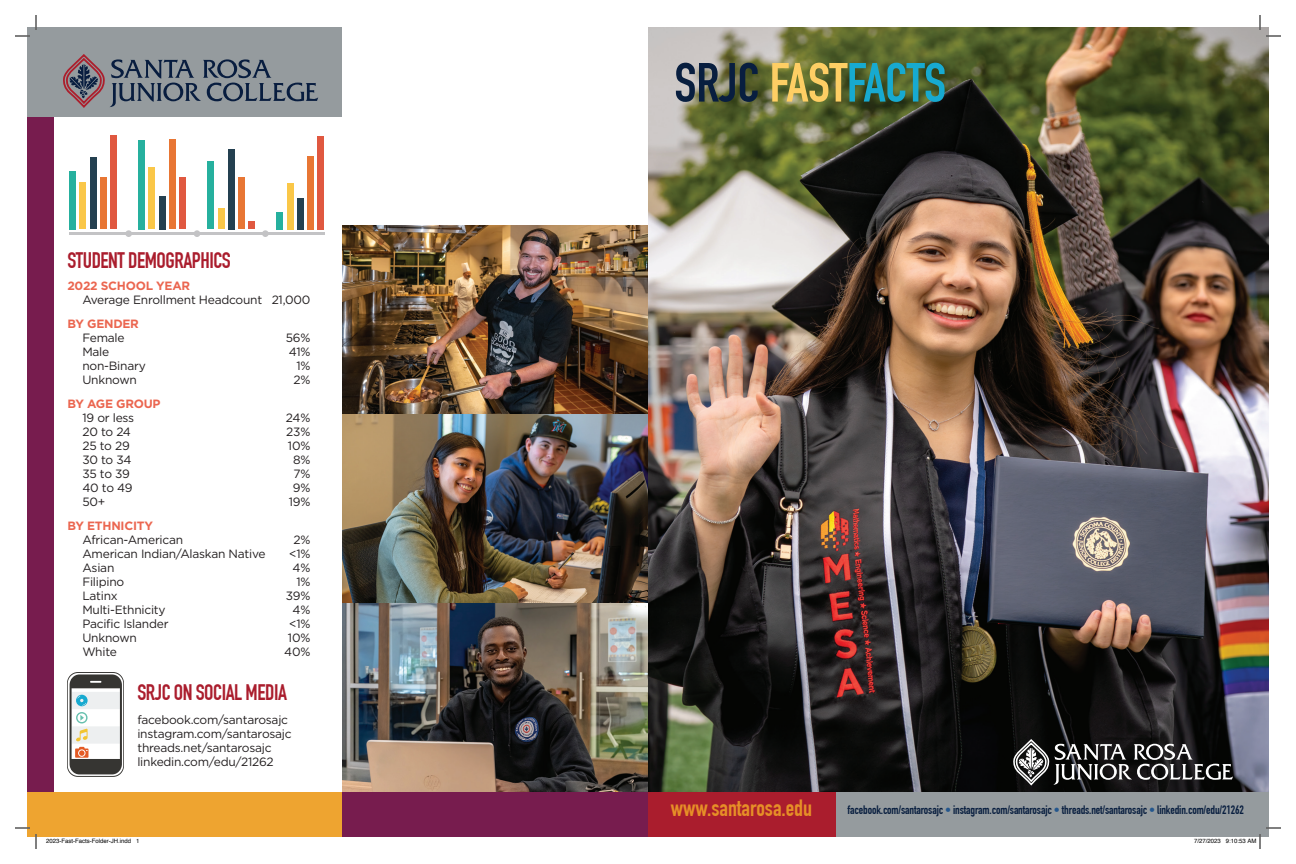
<style>
.page{position:relative;width:1296px;height:864px;background:#fff}
.page>*{position:absolute;margin:0;border:0;box-sizing:border-box;transform-origin:0 0}
.t1{font:700 54.2px "DIN Condensed";letter-spacing:-.01em;color:#17aad0}
.t2{font:700 23px "DIN Condensed";color:#e68f27}
.t3{font:700 22px "DIN Condensed";letter-spacing:-.02em;color:#aa1d2d}
.t4{font:12px/14px "Gotham";letter-spacing:-.02em;color:#231f20}
.t5{font:700 12px "DIN Condensed";letter-spacing:-.01em;color:#081e3f}
.t6{font:700 12px "Gotham";letter-spacing:-.02em;color:#eb6650}
.t7{font:6px "Helvetica";color:#000}
.s1{color:#081e3f}
.s2{color:#fece64}
.s3{color:#25578d}
</style>
<div class="page">
<div style="left:27px;top:27px;width:315px;height:90px;background:#959b9e"></div>
<img style="left:648px;top:27px;width:621px;height:765px">
<div style="left:648px;top:792px;width:621px;height:45px;background:#959b9e"></div>
<img style="left:342px;top:225px;width:306px;height:189px">
<img style="left:342px;top:414px;width:306px;height:189px">
<img style="left:342px;top:603px;width:306px;height:189px">
<div style="left:342px;top:792px;width:306px;height:45px;background:#771c4e"></div>
<div style="left:27px;top:792px;width:315px;height:45px;background:#eea430"></div>
<div style="left:27px;top:117px;width:27px;height:675px;background:#771c4e"></div>
<svg style="left:63px;top:55px;width:255px;height:53px"></svg>
<div style="left:69px;top:171px;width:7px;height:58px;background:#26b09e"></div>
<div style="left:79px;top:183px;width:7px;height:46px;background:#fac748"></div>
<div style="left:90px;top:157px;width:6px;height:72px;background:#244050"></div>
<div style="left:100px;top:178px;width:7px;height:51px;background:#e87634"></div>
<div style="left:110px;top:135px;width:7px;height:94px;background:#e05840"></div>
<div style="left:138px;top:140px;width:7px;height:89px;background:#26b09e"></div>
<div style="left:149px;top:168px;width:6px;height:61px;background:#fac748"></div>
<div style="left:159px;top:196px;width:7px;height:33px;background:#244050"></div>
<div style="left:169px;top:140px;width:7px;height:89px;background:#e87634"></div>
<div style="left:179px;top:178px;width:7px;height:51px;background:#e05840"></div>
<div style="left:207px;top:162px;width:7px;height:67px;background:#26b09e"></div>
<div style="left:218px;top:208px;width:6px;height:21px;background:#fac748"></div>
<div style="left:228px;top:149px;width:7px;height:80px;background:#244050"></div>
<div style="left:239px;top:178px;width:6px;height:51px;background:#e87634"></div>
<div style="left:248px;top:222px;width:7px;height:7px;background:#e05840"></div>
<div style="left:277px;top:213px;width:6px;height:17px;background:#26b09e"></div>
<div style="left:287px;top:183px;width:7px;height:47px;background:#fac748"></div>
<div style="left:297px;top:198px;width:7px;height:32px;background:#244050"></div>
<div style="left:308px;top:156px;width:6px;height:74px;background:#e87634"></div>
<div style="left:317px;top:136px;width:7px;height:94px;background:#e05840"></div>
<hr style="left:69px;top:233px;width:256px;height:2px;background:#c3c3c5">
<div style="left:125px;top:230px;width:7px;height:7px;background:#c3c3c5;border-radius:50%"></div>
<div style="left:194px;top:230px;width:6px;height:7px;background:#c3c3c5;border-radius:50%"></div>
<div style="left:262px;top:230px;width:7px;height:7px;background:#c3c3c5;border-radius:50%"></div>
<svg style="left:67px;top:672px;width:57px;height:105px"></svg>
<div style="left:648px;top:792px;width:187px;height:45px;background:#aa1d2d"></div>
<svg style="left:15px;top:15px;width:22px;height:22px"></svg>
<svg style="left:15px;top:827px;width:22px;height:22px"></svg>
<svg style="left:1259px;top:15px;width:22px;height:22px"></svg>
<svg style="left:1259px;top:827px;width:22px;height:22px"></svg>
<svg style="left:1013px;top:740px;width:220px;height:46px"></svg>
<h2 class="t3" style="left:67px;top:247px;width:165px">STUDENT DEMOGRAPHICS</h2>
<h3 class="t6" style="left:67px;top:277px;width:124px">2022 SCHOOL YEAR</h3>
<p class="t4" style="left:82px;top:292px;width:229px">Average Enrollment Headcount 21,000</p>
<h3 class="t6" style="left:67px;top:315px;width:73px">BY GENDER</h3>
<p class="t4" style="left:82px;top:330px;width:44px">Female</p>
<p class="t4" style="left:286px;top:330px;width:26px">56%</p>
<p class="t4" style="left:82px;top:344px;width:28px">Male</p>
<p class="t4" style="left:289px;top:344px;width:23px">41%</p>
<p class="t4" style="left:82px;top:358px;width:65px">non-Binary</p>
<p class="t4" style="left:296px;top:358px;width:16px">1%</p>
<p class="t4" style="left:82px;top:372px;width:56px">Unknown</p>
<p class="t4" style="left:293px;top:372px;width:18px">2%</p>
<h3 class="t6" style="left:67px;top:395px;width:95px">BY AGE GROUP</h3>
<p class="t4" style="left:82px;top:410px;width:53px">19 or less</p>
<p class="t4" style="left:286px;top:410px;width:26px">24%</p>
<p class="t4" style="left:82px;top:424px;width:50px">20 to 24</p>
<p class="t4" style="left:286px;top:424px;width:26px">23%</p>
<p class="t4" style="left:82px;top:438px;width:49px">25 to 29</p>
<p class="t4" style="left:288px;top:438px;width:24px">10%</p>
<p class="t4" style="left:82px;top:452px;width:51px">30 to 34</p>
<p class="t4" style="left:293px;top:452px;width:19px">8%</p>
<p class="t4" style="left:82px;top:466px;width:49px">35 to 39</p>
<p class="t4" style="left:293px;top:466px;width:18px">7%</p>
<p class="t4" style="left:82px;top:480px;width:52px">40 to 49</p>
<p class="t4" style="left:293px;top:480px;width:19px">9%</p>
<p class="t4" style="left:82px;top:494px;width:24px">50+</p>
<p class="t4" style="left:289px;top:494px;width:23px">19%</p>
<h3 class="t6" style="left:67px;top:517px;width:87px">BY ETHNICITY</h3>
<p class="t4" style="left:82px;top:532px;width:102px">African-American</p>
<p class="t4" style="left:293px;top:532px;width:18px">2%</p>
<p class="t4" style="left:82px;top:546px;width:185px">American Indian/Alaskan Native</p>
<p class="t4" style="left:289px;top:546px;width:23px">&lt;1%</p>
<p class="t4" style="left:82px;top:560px;width:33px">Asian</p>
<p class="t4" style="left:293px;top:560px;width:19px">4%</p>
<p class="t4" style="left:82px;top:574px;width:43px">Filipino</p>
<p class="t4" style="left:296px;top:574px;width:16px">1%</p>
<p class="t4" style="left:82px;top:588px;width:37px">Latinx</p>
<p class="t4" style="left:286px;top:588px;width:26px">39%</p>
<p class="t4" style="left:82px;top:602px;width:85px">Multi-Ethnicity</p>
<p class="t4" style="left:293px;top:602px;width:19px">4%</p>
<p class="t4" style="left:82px;top:616px;width:88px">Pacific Islander</p>
<p class="t4" style="left:289px;top:616px;width:23px">&lt;1%</p>
<p class="t4" style="left:82px;top:630px;width:56px">Unknown</p>
<p class="t4" style="left:288px;top:630px;width:24px">10%</p>
<p class="t4" style="left:82px;top:644px;width:36px">White</p>
<p class="t4" style="left:284px;top:644px;width:28px">40%</p>
<h2 class="t3" style="left:137px;top:679px;width:151px">SRJC ON SOCIAL MEDIA</h2>
<p class="t4" style="left:137px;top:712px;width:156px">facebook.com/santarosajc instagram.com/santarosajc threads.net/santarosajc linkedin.com/edu/21262</p>
<p class="t7" style="left:46px;top:836px;width:95px">2023-Fast-Facts-Folder-JH.indd 1</p>
<h1 class="t1" style="left:674px;top:51px;width:273px"><span class="s1">SRJC</span> <span class="s2">FAST</span>FACTS</h1>
<p class="t2" style="left:671px;top:794px;width:143px">www.santarosa.edu</p>
<p class="t5" style="left:848px;top:803px;width:398px">facebook.com/santarosajc <span class="s3">•</span> instagram.com/santarosajc <span class="s3">•</span> threads.net/santarosajc <span class="s3">•</span> linkedin.com/edu/21262</p>
<p class="t7" style="left:1194px;top:836px;width:64px">7/27/2023 9:10:53 AM</p>
</div>
